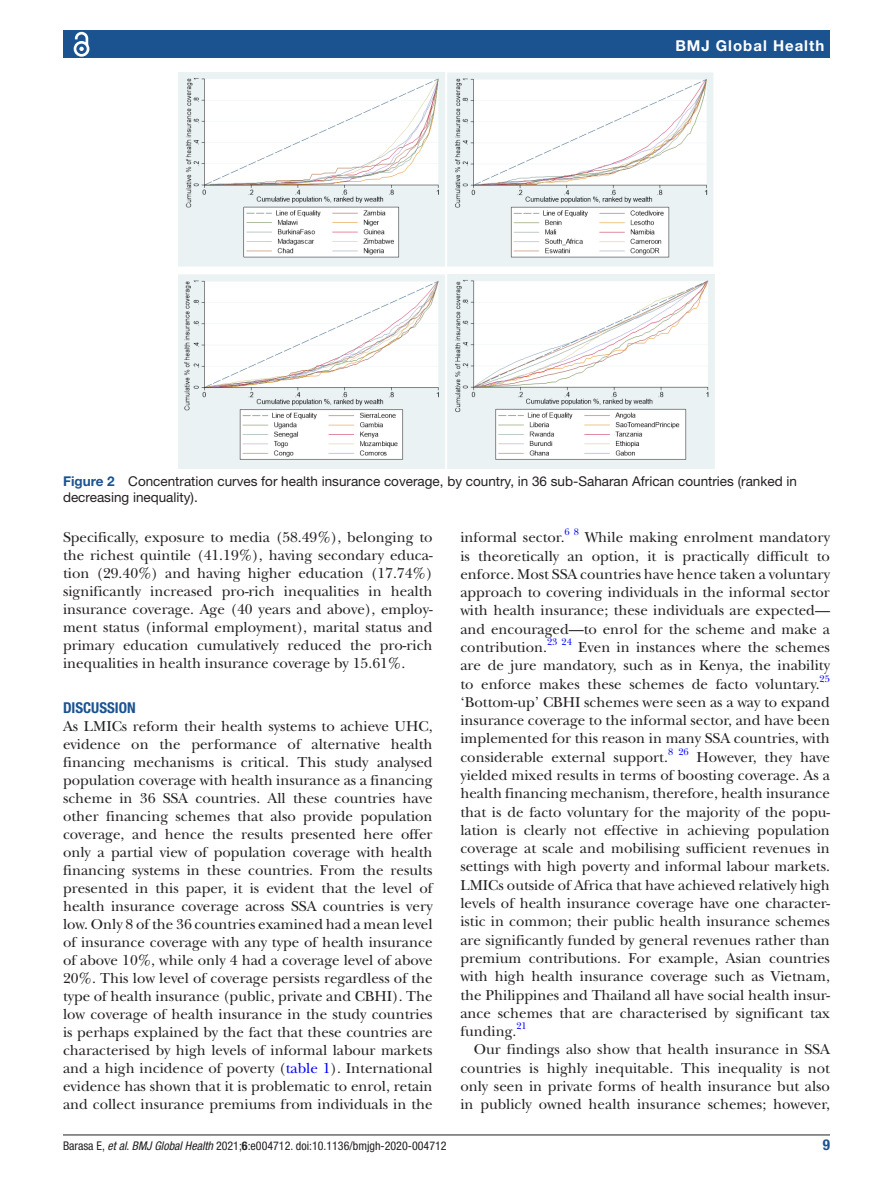
<style>
.page{position:relative;width:893px;height:1191px;background:#fff}
.page>*{position:absolute;margin:0;border:0;box-sizing:border-box;transform-origin:0 0}
.t1{font:15px/18.3px "New Baskerville";color:#231f20;text-align:justify}
.t2{font:700 15px "Helvetica Neue LT Std";letter-spacing:.065em;color:#fff}
.t3{font:700 condensed 15px "Helvetica Neue LT Std";color:#1b5391}
.t4{font:13.5px/16.2px "Helvetica Neue LT Std";color:#231f20}
.t5{font:condensed 12px "Helvetica Neue LT Std";color:#231f20}
.t6{font:9.9px "New Baskerville";color:#00f}
.s1{font-weight:700;color:#1b5391}
.s2{color:#00f}
.s3{font-style:italic}
.s4{font-weight:700}
</style>
<div class="page">
<hr style="left:63px;top:1134px;width:767px;height:1px;background:#231f20">
<div style="left:63px;top:31px;width:767px;height:27px;background:#1b5391"></div>
<svg style="left:73px;top:31px;width:17px;height:26px"></svg>
<img style="left:178px;top:73px;width:537px;height:395px">
<p class="t2" style="left:675px;top:36px;width:150px">BMJ Global Health</p>
<p class="t4" style="left:63px;top:473px;width:735px"><span class="s1">Figure 2</span> Concentration curves for health insurance coverage, by country, in 36 sub-Saharan African countries (ranked in decreasing inequality).</p>
<p class="t1" style="left:63px;top:528px;width:371px">Specifically, exposure to media (58.49%), belonging to the richest quintile (41.19%), having secondary educa&shy;tion (29.40%) and having higher education (17.74%) significantly increased pro-rich inequalities in health insurance coverage. Age (40 years and above), employ&shy;ment status (informal employment), marital status and primary education cumulatively reduced the pro-rich inequalities in health insurance coverage by 15.61%.</p>
<p class="t3" style="left:63px;top:699px;width:74px">DISCUSSION</p>
<p class="t1" style="left:63px;top:717px;width:371px">As LMICs reform their health systems to achieve UHC, evidence on the performance of alternative health financing mechanisms is critical. This study analysed population coverage with health insurance as a financing scheme in 36 SSA countries. All these countries have other financing schemes that also provide population coverage, and hence the results presented here offer only a partial view of population coverage with health financing systems in these countries. From the results presented in this paper, it is evident that the level of health insurance coverage across SSA countries is very low. Only 8 of the 36 countries examined had a mean level of insurance coverage with any type of health insurance of above 10%, while only 4 had a coverage level of above 20%. This low level of coverage persists regardless of the type of health insurance (public, private and CBHI). The low coverage of health insurance in the study countries is perhaps explained by the fact that these countries are characterised by high levels of informal labour markets and a high incidence of poverty (<span class="s2">table 1</span>). International evidence has shown that it is problematic to enrol, retain and collect insurance premiums from individuals in the</p>
<p class="t1" style="left:460px;top:528px;width:106px">informal sector.</p>
<p class="t6" style="left:565px;top:526px;width:16px">6 8</p>
<p class="t1" style="left:460px;top:528px;width:371px;text-indent:124px">While making enrolment mandatory is theoretically an option, it is practically difficult to enforce. Most SSA countries have hence taken a voluntary approach to covering individuals in the informal sector with health insurance; these individuals are expected— and encouraged—to enrol for the scheme and make a contribution.</p>
<p class="t6" style="left:547px;top:636px;width:26px">23 24</p>
<p class="t1" style="left:460px;top:638px;width:371px;text-indent:118px">Even in instances where the schemes are de jure mandatory, such as in Kenya, the inability to enforce makes these schemes de facto voluntary.<sup>25 </sup>‘Bottom-up’ CBHI schemes were seen as a way to expand insurance coverage to the informal sector, and have been implemented for this reason in many SSA countries, with considerable external support.</p>
<p class="t6" style="left:668px;top:746px;width:22px">8 26</p>
<p class="t1" style="left:460px;top:748px;width:371px;text-indent:236px">However, they have yielded mixed results in terms of boosting coverage. As a health financing mechanism, therefore, health insurance that is de facto voluntary for the majority of the popu&shy;lation is clearly not effective in achieving population coverage at scale and mobilising sufficient revenues in settings with high poverty and informal labour markets.<br>LMICs outside of Africa that have achieved relatively high levels of health insurance coverage have one character&shy;istic in common; their public health insurance schemes are significantly funded by general revenues rather than premium contributions. For example, Asian countries with high health insurance coverage such as Vietnam, the Philippines and Thailand all have social health insur&shy;ance schemes that are characterised by significant tax funding.</p>
<p class="t6" style="left:516px;top:1020px;width:12px">21</p>
<p class="t1" style="left:460px;top:1040px;width:371px;text-indent:14px">Our findings also show that health insurance in SSA countries is highly inequitable. This inequality is not only seen in private forms of health insurance but also in publicly owned health insurance schemes; however,</p>
<p class="t5" style="left:63px;top:1138px;width:385px">Barasa E, <span class="s3">et al</span>. <span class="s3">BMJ Global Health</span> 2021;<span class="s4">6</span>:e004712. doi:10.1136/bmjgh-2020-004712</p>
<p class="t3" style="left:823px;top:1135px;width:9px">9</p>
</div>
